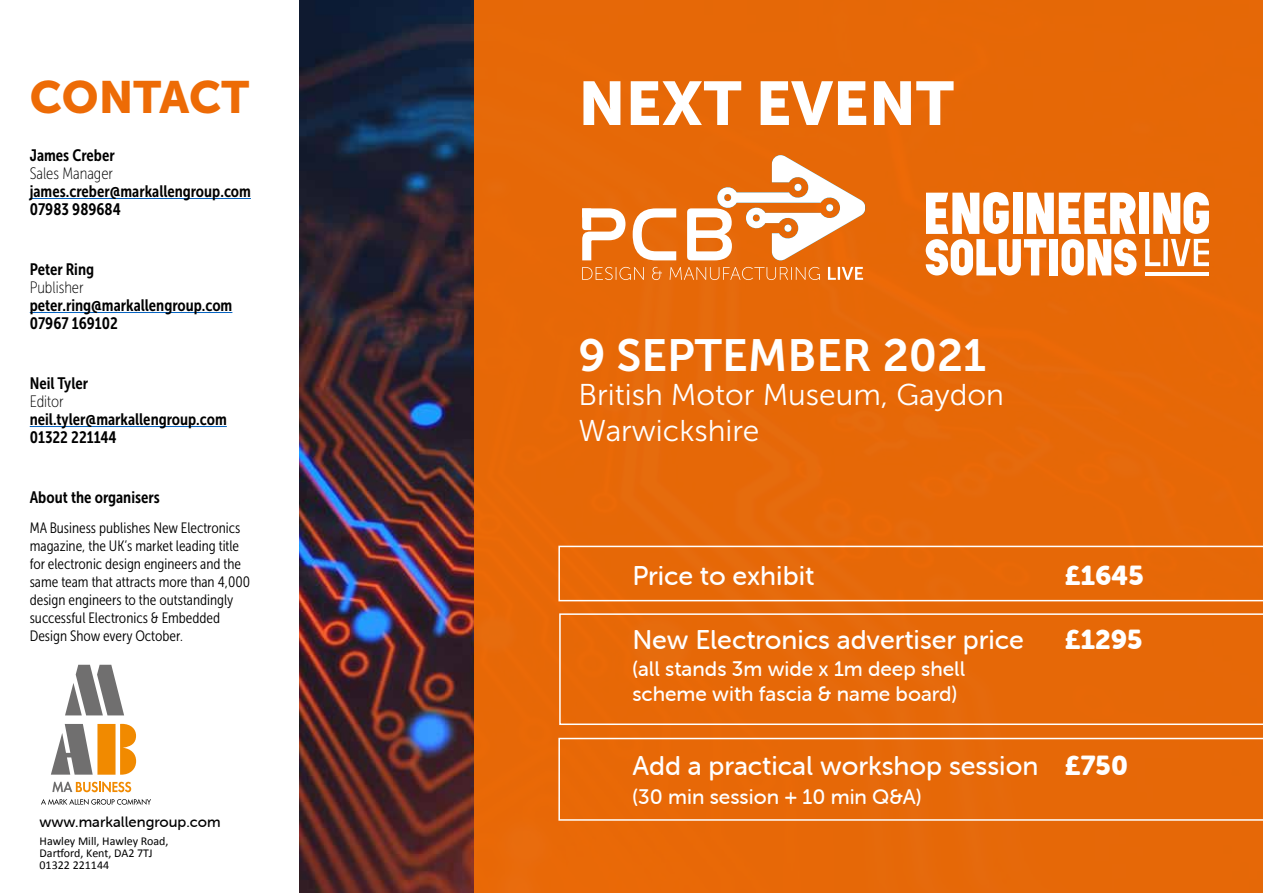
<style>
.page{position:relative;width:1263px;height:893px;background:#fff}
.page>*{position:absolute;margin:0;border:0;box-sizing:border-box;transform-origin:0 0}
.t1{font:61.2px "Museo Sans 900";color:#fff}
.t2{font:45px "Museo Sans 700";color:#fff}
.t3{font:45px "Museo Sans 900";color:#ed6b06}
.t4{font:30px/36px "Museo Sans 300";color:#fff}
.t5{font:27px "Museo Sans Rounded 500";color:#fff}
.t6{font:27px "Museo Sans Rounded 900";color:#fff}
.t7{font:21px/25.2px "Museo Sans Rounded 500";color:#fff}
.t8{font:16.5px/18px "Museo Sans Cond 700";color:#000}
.t9{font:16.5px "Museo Sans Cond 100";color:#000}
.t10{font:15px/18px "Museo Sans Cond 300";color:#000}
.t11{font:15px "Museo Sans Rounded 500";color:#000}
.t12{font:12px/12px "Calibri";color:#000}
.s1{font-family:"Museo Sans Rounded 900"}
</style>
<div class="page">
<img style="left:300px;top:0;width:174px;height:893px">
<div style="left:474px;top:0;width:789px;height:893px;background:#e66807"></div>
<hr style="left:30px;top:198px;width:221px;height:1px;background:#0563c1">
<hr style="left:30px;top:312px;width:202px;height:1px;background:#0563c1">
<hr style="left:30px;top:426px;width:197px;height:1px;background:#0563c1">
<svg style="left:582px;top:155px;width:283px;height:125px"></svg>
<svg style="left:558px;top:546px;width:705px;height:55px"></svg>
<svg style="left:559px;top:613px;width:704px;height:112px"></svg>
<svg style="left:558px;top:738px;width:705px;height:83px"></svg>
<svg style="left:65px;top:665px;width:59px;height:50px"></svg>
<svg style="left:51px;top:724px;width:85px;height:51px"></svg>
<svg style="left:52px;top:782px;width:79px;height:10px"></svg>
<svg style="left:41px;top:799px;width:110px;height:6px"></svg>
<hr style="left:1145px;top:272px;width:64px;height:3px;background:#fff">
<svg style="left:1145px;top:192px;width:64px;height:74px"></svg>
<div style="left:1139px;top:193px;width:10px;height:41px;background:#fff"></div>
<svg style="left:926px;top:192px;width:210px;height:83px"></svg>
<h2 class="t3" style="left:30px;top:72px;width:221px">CONTACT</h2>
<p class="t8" style="left:30px;top:146px;width:87px">James Creber</p>
<p class="t9" style="left:30px;top:164px;width:85px">Sales Manager</p>
<p class="t8" style="left:30px;top:182px;width:223px">james.creber@markallengroup.com<br>07983 989684</p>
<p class="t8" style="left:30px;top:260px;width:66px">Peter Ring</p>
<p class="t9" style="left:30px;top:278px;width:55px">Publisher</p>
<p class="t8" style="left:30px;top:296px;width:204px">peter.ring@markallengroup.com<br>07967 169102</p>
<p class="t8" style="left:30px;top:374px;width:60px">Neil Tyler</p>
<p class="t9" style="left:30px;top:392px;width:36px">Editor</p>
<p class="t8" style="left:30px;top:410px;width:199px">neil.tyler@markallengroup.com<br>01322 221144</p>
<p class="t8" style="left:30px;top:488px;width:132px">About the organisers</p>
<p class="t10" style="left:30px;top:519px;width:222px">MA Business publishes New Electronics magazine, the UK’s market leading title for electronic design engineers and the same team that attracts more than 4,000 design engineers to the outstandingly successful Electronics &amp; Embedded Design Show every October.</p>
<p class="t11" style="left:40px;top:814px;width:183px">www.markallengroup.com</p>
<p class="t12" style="left:40px;top:835px;width:130px">Hawley Mill, Hawley Road,<br>Dartford, Kent, DA2 7TJ<br>01322 221144</p>
<h1 class="t1" style="left:578px;top:69px;width:377px">NEXT EVENT</h1>
<h2 class="t2" style="left:578px;top:330px;width:409px">9 SEPTEMBER 2021</h2>
<h3 class="t4" style="left:578px;top:377px;width:427px">British Motor Museum, Gaydon<br>Warwickshire</h3>
<h3 class="t5" style="left:632px;top:560px;width:183px">Price to exhibit</h3>
<h3 class="t6" style="left:1064px;top:560px;width:81px">£1645</h3>
<h3 class="t5" style="left:632px;top:625px;width:393px">New Electronics advertiser price</h3>
<h3 class="t6" style="left:1064px;top:625px;width:80px">£1295</h3>
<h3 class="t7" style="left:632px;top:656px;width:334px">(all stands 3m wide x 1m deep shell scheme with fascia &amp; name board)</h3>
<h3 class="t5" style="left:632px;top:751px;width:497px">Add a practical workshop session <span class="s1">£750</span></h3>
<h3 class="t7" style="left:632px;top:784px;width:291px">(30 min session + 10 min Q&amp;A)</h3>
</div>
